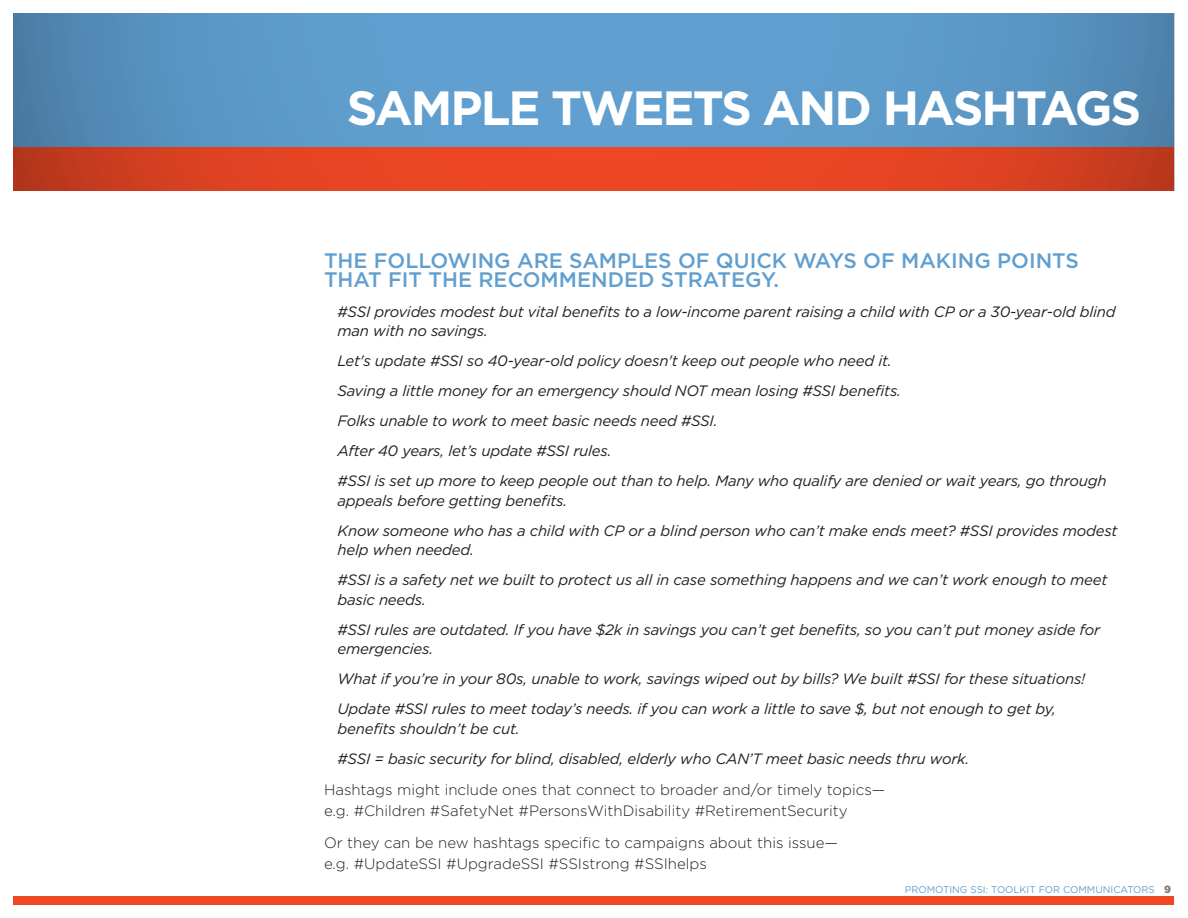
<style>
.page{position:relative;width:1188px;height:918px;background:#fff}
.page>*{position:absolute;margin:0;border:0;box-sizing:border-box;transform-origin:0 0}
.t1{font:700 48px "Gotham";letter-spacing:-.04em;color:#fff}
.SUB{font:500 21px/18.6px "Gotham";color:#609fcf}
.Copy{font:italic 15px/19.5px "Gotham";letter-spacing:-.015em;color:#231f20}
.Copy-2{font:300 15px/21px "Gotham";color:#231f20}
.t2{font:9.75px "Gotham";color:#609fcf}
.s1{font-weight:900;font-size:10.5px;color:#7c7c71}
</style>
<div class="page">
<div style="left:14px;top:896px;width:1160px;height:8px;background:#ed4725"></div>
<svg style="left:14px;top:14px;width:1160px;height:177px;background:#7b829d"></svg>
<p class="t1" style="left:347px;top:80px;width:796px">SAMPLE TWEETS AND HASHTAGS</p>
<p class="SUB" style="left:324px;top:251px;width:757px">THE FOLLOWING ARE SAMPLES OF QUICK WAYS OF MAKING POINTS<br>THAT FIT THE RECOMMENDED STRATEGY.</p>
<p class="Copy" style="left:338px;top:302px;width:780px">#SSI provides modest but vital benefits to a low-income parent raising a child with CP or a 30-year-old blind man with no savings.</p>
<p class="Copy" style="left:338px;top:351px;width:556px">Let's update #SSI so 40-year-old policy doesn't keep out people who need it.</p>
<p class="Copy" style="left:338px;top:381px;width:565px">Saving a little money for an emergency should NOT mean losing #SSI benefits.</p>
<p class="Copy" style="left:338px;top:411px;width:382px">Folks unable to work to meet basic needs need #SSI.</p>
<p class="Copy" style="left:338px;top:441px;width:276px">After 40 years, let’s update #SSI rules.</p>
<p class="Copy" style="left:338px;top:471px;width:771px">#SSI is set up more to keep people out than to help. Many who qualify are denied or wait years, go through appeals before getting benefits.</p>
<p class="Copy" style="left:338px;top:521px;width:782px">Know someone who has a child with CP or a blind person who can’t make ends meet? #SSI provides modest help when needed.</p>
<p class="Copy" style="left:338px;top:570px;width:771px">#SSI is a safety net we built to protect us all in case something happens and we can’t work enough to meet basic needs.</p>
<p class="Copy" style="left:338px;top:620px;width:764px">#SSI rules are outdated. If you have $2k in savings you can’t get benefits, so you can’t put money aside for emergencies.</p>
<p class="Copy" style="left:338px;top:669px;width:749px">What if you’re in your 80s, unable to work, savings wiped out by bills? We built #SSI for these situations!</p>
<p class="Copy" style="left:338px;top:699px;width:720px">Update #SSI rules to meet today’s needs. if you can work a little to save $, but not enough to get by, benefits shouldn’t be cut.</p>
<p class="Copy" style="left:338px;top:749px;width:633px">#SSI = basic security for blind, disabled, elderly who CAN’T meet basic needs thru work.</p>
<p class="Copy-2" style="left:324px;top:779px;width:563px">Hashtags might include ones that connect to broader and/or timely topics— e.g. #Children #SafetyNet #PersonsWithDisability #RetirementSecurity</p>
<p class="Copy-2" style="left:324px;top:832px;width:515px">Or they can be new hashtags specific to campaigns about this issue— e.g. #UpdateSSI #UpgradeSSI #SSIstrong #SSIhelps</p>
<p class="t2" style="left:905px;top:884px;width:268px">PROMOTING SSI: TOOLKIT FOR COMMUNICATORS <span class="s1">9</span></p>
</div>
